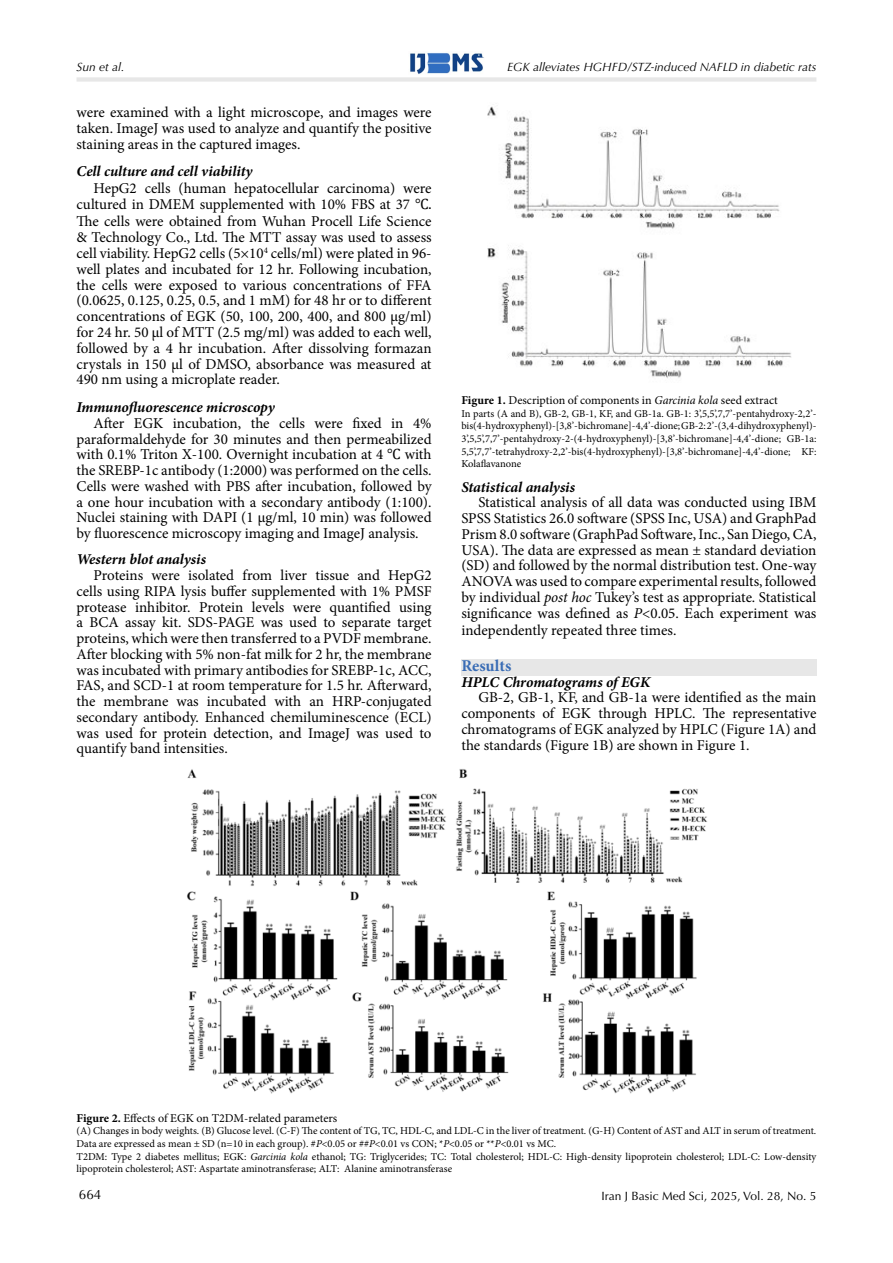
<style>
.page{position:relative;width:893px;height:1263px;background:#fff}
.page>*{position:absolute;margin:0;border:0;box-sizing:border-box;transform-origin:0 0}
.t1{font:700 16.5px "Minion Pro";color:#396cb5}
.t2{font:15px/15.8px "Minion Pro";color:#000;text-align:justify}
.t3{font:italic 700 15px "Minion Pro";letter-spacing:-.005em;color:#000}
.t4{font:13.5px "Optima LT Std";color:#000}
.t5{font:12px "Minion Pro";color:#000}
.t6{font:italic 12px "Optima LT Std";color:#000}
.t7{font:12px "Optima LT Std";color:#000}
.t8{font:10.5px/12.6px "Minion Pro";letter-spacing:-.005em;color:#000;text-align:justify}
.s1{font-family:"Cambria"}
.s2{font-weight:700}
.s3{font-style:italic}
</style>
<div class="page">
<img style="left:410px;top:52px;width:74px;height:22px">
<div style="left:77px;top:77px;width:739px;height:5px;background:#e7e7e7"></div>
<div style="left:461px;top:659px;width:355px;height:16px;background:#e7e7e7"></div>
<img style="left:487px;top:106px;width:304px;height:273px">
<img style="left:187px;top:769px;width:520px;height:325px">
<p class="t6" style="left:77px;top:60px;width:49px">Sun et al.</p>
<p class="t6" style="left:507px;top:60px;width:311px">EGK alleviates HGHFD/STZ-induced NAFLD in diabetic rats</p>
<p class="t2" style="left:77px;top:105px;width:357px">were examined with a light microscope, and images were taken. ImageJ was used to analyze and quantify the positive staining areas in the captured images.</p>
<p class="t3" style="left:77px;top:161px;width:178px">Cell culture and cell viability</p>
<p class="t2" style="left:77px;top:180px;width:357px;text-indent:17px">HepG2 cells (human hepatocellular carcinoma) were cultured in DMEM supplemented with 10% FBS at 37 <span class="s1">℃.<br></span>The cells were obtained from Wuhan Procell Life Science &amp; Technology Co., Ltd. The MTT assay was used to assess cell viability. HepG2 cells (5×10<sup>4</sup> cells/ml) were plated in 96- well plates and incubated for 12 hr. Following incubation, the cells were exposed to various concentrations of FFA (0.0625, 0.125, 0.25, 0.5, and 1 mM) for 48 hr or to different concentrations of EGK (50, 100, 200, 400, and 800 µg/ml) for 24 hr. 50 µl of MTT (2.5 mg/ml) was added to each well, followed by a 4 hr incubation. After dissolving formazan crystals in 150 µl of DMSO, absorbance was measured at 490 nm using a microplate reader.</p>
<p class="t3" style="left:77px;top:396px;width:200px">Immunofluorescence microscopy</p>
<p class="t2" style="left:77px;top:415px;width:357px;text-indent:17px">After EGK incubation, the cells were fixed in 4% paraformaldehyde for 30 minutes and then permeabilized with 0.1% Triton X-100. Overnight incubation at 4 <span class="s1">℃</span> with the SREBP-1c antibody (1:2000) was performed on the cells.<br>Cells were washed with PBS after incubation, followed by a one hour incubation with a secondary antibody (1:100).<br>Nuclei staining with DAPI (1 µg/ml, 10 min) was followed by fluorescence microscopy imaging and ImageJ analysis.</p>
<p class="t3" style="left:77px;top:549px;width:131px">Western blot analysis</p>
<p class="t2" style="left:77px;top:567px;width:357px;text-indent:17px">Proteins were isolated from liver tissue and HepG2 cells using RIPA lysis buffer supplemented with 1% PMSF protease inhibitor. Protein levels were quantified using a BCA assay kit. SDS-PAGE was used to separate target proteins, which were then transferred to a PVDF membrane.<br>After blocking with 5% non-fat milk for 2 hr, the membrane was incubated with primary antibodies for SREBP-1c, ACC, FAS, and SCD-1 at room temperature for 1.5 hr. Afterward, the membrane was incubated with an HRP-conjugated secondary antibody. Enhanced chemiluminescence (ECL) was used for protein detection, and ImageJ was used to quantify band intensities.</p>
<p class="t5" style="left:461px;top:392px;width:318px"><span class="s2">Figure 1.</span> Description of components in <span class="s3">Garcinia kola</span> seed extract</p>
<p class="t8" style="left:461px;top:407px;width:357px">In parts (A and B), GB-2, GB-1, KF, and GB-1a. GB-1: 3’,5,5’,7,7’-pentahydroxy-2,2’- bis(4-hydroxyphenyl)-[3,8’-bichromane]-4,4’-dione; GB-2: 2’-(3,4-dihydroxyphenyl)- 3’,5,5’,7,7’-pentahydroxy-2-(4-hydroxyphenyl)-[3,8’-bichromane]-4,4’-dione; GB-1a:<br>5,5’,7,7’-tetrahydroxy-2,2’-bis(4-hydroxyphenyl)-[3,8’-bichromane]-4,4’-dione; KF:<br>Kolaflavanone</p>
<p class="t3" style="left:461px;top:476px;width:115px">Statistical analysis</p>
<p class="t2" style="left:461px;top:495px;width:357px;text-indent:17px">Statistical analysis of all data was conducted using IBM SPSS Statistics 26.0 software (SPSS Inc, USA) and GraphPad Prism 8.0 software (GraphPad Software, Inc., San Diego, CA, USA). The data are expressed as mean ± standard deviation (SD) and followed by the normal distribution test. One-way ANOVA was used to compare experimental results, followed by individual <span class="s3">post hoc</span> Tukey’s test as appropriate. Statistical significance was defined as <span class="s3">P</span>&lt;0.05. Each experiment was independently repeated three times.</p>
<p class="t1" style="left:461px;top:654px;width:51px">Results</p>
<p class="t3" style="left:461px;top:671px;width:190px">HPLC Chromatograms of EGK</p>
<p class="t2" style="left:461px;top:690px;width:357px;text-indent:17px">GB-2, GB-1, KF, and GB-1a were identified as the main components of EGK through HPLC. The representative chromatograms of EGK analyzed by HPLC (Figure 1A) and the standards (Figure 1B) are shown in Figure 1.</p>
<p class="t5" style="left:77px;top:1110px;width:262px"><span class="s2">Figure 2.</span> Effects of EGK on T2DM-related parameters</p>
<p class="t8" style="left:77px;top:1125px;width:741px;text-align:left">(A) Changes in body weights. (B) Glucose level. (C-F) The content of TG, TC, HDL-C, and LDL-C in the liver of treatment. (G-H) Content of AST and ALT in serum of treatment.<br>Data are expressed as mean ± SD (n=10 in each group). #<span class="s3">P</span>&lt;0.05 or ##<span class="s3">P</span>&lt;0.01 vs CON; *<span class="s3">P</span>&lt;0.05 or **<span class="s3">P</span>&lt;0.01 vs MC.<br>T2DM: Type 2 diabetes mellitus; EGK: <span class="s3">Garcinia kola</span> ethanol; TG: Triglycerides; TC: Total cholesterol; HDL-C: High-density lipoprotein cholesterol; LDL-C: Low-density lipoprotein cholesterol; AST: Aspartate aminotransferase; ALT: Alanine aminotransferase</p>
<p class="t4" style="left:79px;top:1187px;width:24px">664</p>
<p class="t7" style="left:602px;top:1188px;width:216px">Iran J Basic Med Sci, 2025, Vol. 28, No. 5</p>
</div>
